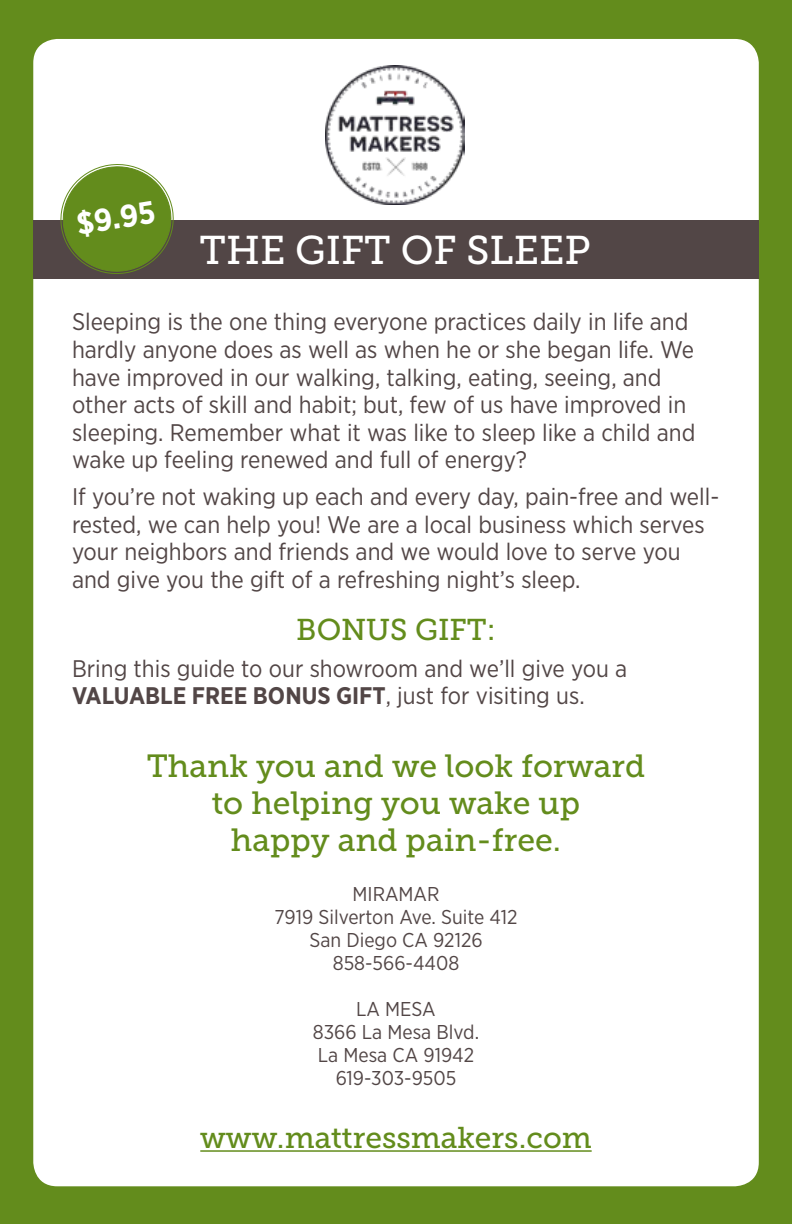
<style>
.page{position:relative;width:792px;height:1224px;background:#638c1c}
.page>*{position:absolute;margin:0;border:0;box-sizing:border-box;transform-origin:0 0}
.t1{font:40px "Museo Slab 500";color:#fff}
.t2{font:32px/36.8px "Museo Slab 500";color:#638c1c;text-align:center}
.t3{font:700 31.6px "Gotham Narrow";color:#fff}
.t4{font:30px "Museo Slab 500";color:#638c1c}
.t5{font:24px/27.6px "Gotham Narrow";color:#524646}
.t6{font:20px/23px "Gotham Narrow";color:#524646;text-align:center}
.s1{font-weight:700}
</style>
<div class="page">
<div style="left:33px;top:39px;width:726px;height:1147px;background:#fff;border-radius:24px"></div>
<div style="left:34px;top:220px;width:725px;height:59px;background:#524646"></div>
<svg style="left:60px;top:164px;width:114px;height:110px"></svg>
<hr style="left:200px;top:1150px;width:392px;height:2px;background:#638c1c">
<img style="left:326px;top:66px;width:139px;height:139px">
<h3 class="t3" style="left:74px;top:203px;width:81px;rotate:-9deg">$9.95</h3>
<h1 class="t1" style="left:200px;top:228px;width:392px">THE GIFT OF SLEEP</h1>
<p class="t5" style="left:72px;top:308px;width:625px">Sleeping is the one thing everyone practices daily in life and hardly anyone does as well as when he or she began life. We have improved in our walking, talking, eating, seeing, and other acts of skill and habit; but, few of us have improved in sleeping. Remember what it was like to sleep like a child and wake up feeling renewed and full of energy?</p>
<p class="t5" style="left:72px;top:482px;width:649px">If you’re not waking up each and every day, pain-free and well&shy;rested, we can help you! We are a local business which serves your neighbors and friends and we would love to serve you and give you the gift of a refreshing night’s sleep.</p>
<p class="t4" style="left:296px;top:613px;width:201px">BONUS GIFT:</p>
<p class="t5" style="left:72px;top:654px;width:557px">Bring this guide to our showroom and we’ll give you a<br><span class="s1">VALUABLE FREE BONUS GIFT</span>, just for visiting us.</p>
<h2 class="t2" style="left:147px;top:748px;width:500px">Thank you and we look forward to helping you wake up<br>happy and pain-free.</h2>
<p class="t6" style="left:275px;top:882px;width:244px">MIRAMAR<br>7919 Silverton Ave. Suite 412<br>San Diego CA 92126<br>858-566-4408</p>
<p class="t6" style="left:313px;top:997px;width:168px">LA MESA<br>8366 La Mesa Blvd.<br>La Mesa CA 91942<br>619-303-9505</p>
<p class="t4" style="left:200px;top:1121px;width:393px">www.mattressmakers.com</p>
</div>
